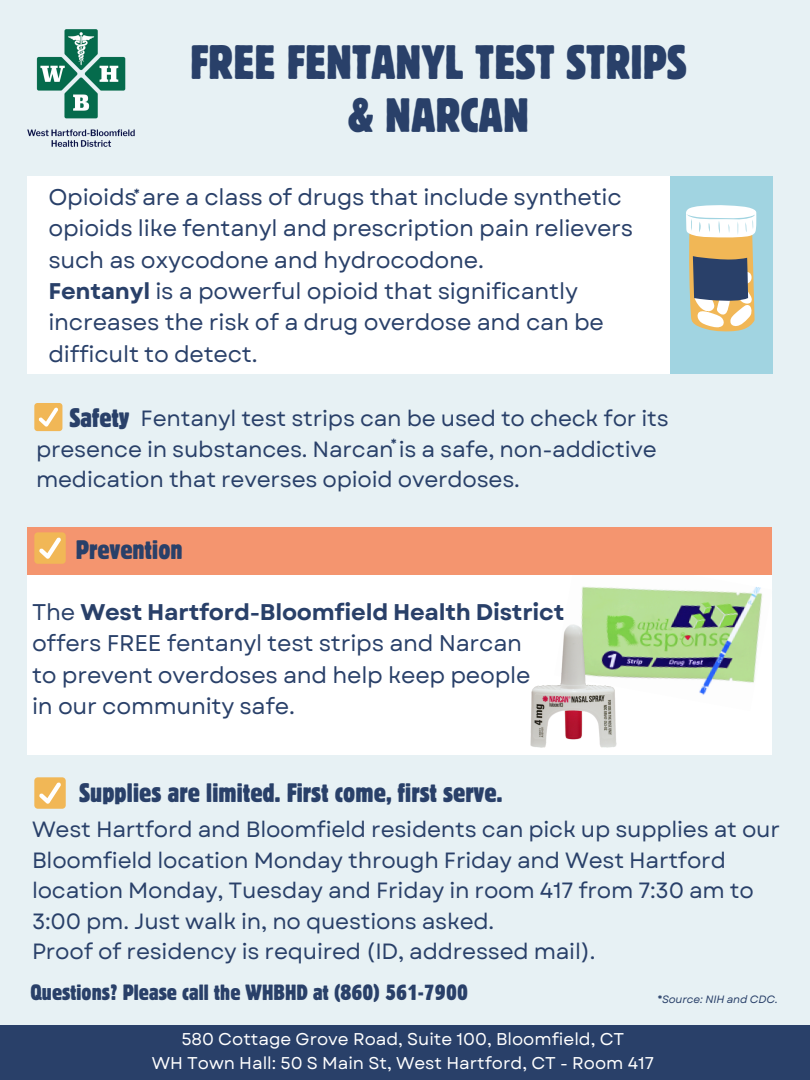
<style>
.page{position:relative;width:810px;height:1080px;background:#e7f1f4}
.page>*{position:absolute;margin:0;border:0;box-sizing:border-box;transform-origin:0 0}
.t1{font:condensed 47.81px/52.5px "Block W1 G";letter-spacing:.005em;color:#294069;text-align:center}
.t2{font:condensed 26.44px "Block W1 G";letter-spacing:.005em;color:#294069}
.t3{font:22.69px/31.4px "Garet";letter-spacing:-.01em;color:#294069}
.t4{font:22.06px/30.5px "Garet";letter-spacing:-.01em;color:#294069}
.t5{font:condensed 21.88px "Block W1 G";letter-spacing:.005em;color:#294069}
.t6{font:17.06px "Garet";color:#fff}
.t7{font:13.94px "Garet";color:#294069}
.t8{font:italic 10.62px "Garet";letter-spacing:-.01em;color:#294069}
.s1{font-weight:700}
</style>
<div class="page">
<div style="left:0;top:1025px;width:810px;height:55px;background:#294069"></div>
<div style="left:28px;top:176px;width:740px;height:198px;background:#fff"></div>
<div style="left:670px;top:176px;width:102px;height:198px;background:#a1d4e1"></div>
<svg style="left:686px;top:205px;width:70px;height:127px;background:#b9b4a3"></svg>
<div style="left:34px;top:403px;width:28px;height:28px;background:#f1b756;border-radius:3px"></div>
<svg style="left:39px;top:407px;width:19px;height:20px"></svg>
<div style="left:28px;top:554px;width:744px;height:201px;background:#fff"></div>
<img style="left:572px;top:586px;width:190px;height:109px">
<div style="left:28px;top:528px;width:744px;height:47px;background:#f4956f"></div>
<div style="left:34px;top:532px;width:32px;height:32px;background:#f1b756;border-radius:3px"></div>
<svg style="left:39px;top:537px;width:22px;height:22px"></svg>
<div style="left:34px;top:777px;width:32px;height:32px;background:#f1b756;border-radius:3px"></div>
<svg style="left:39px;top:782px;width:22px;height:22px"></svg>
<img style="left:27px;top:30px;width:108px;height:117px">
<img style="left:530px;top:625px;width:105px;height:123px">
<p class="t1" style="left:190px;top:35px;width:498px">FREE FENTANYL TEST STRIPS &amp; NARCAN</p>
<h3 class="t3" style="left:48px;top:181px;width:586px">Opioids are a class of drugs that include synthetic opioids like fentanyl and prescription pain relievers such as oxycodone and hydrocodone.<br><span class="s1">Fentanyl</span> is a powerful opioid that significantly increases the risk of a drug overdose and can be difficult to detect.</h3>
<h2 class="t7" style="left:133px;top:184px;width:8px">*</h2>
<h3 class="t2" style="left:69px;top:401px;width:61px">Safety</h3>
<h3 class="t4" style="left:141px;top:403px;width:530px">Fentanyl test strips can be used to check for its</h3>
<h3 class="t7" style="left:390px;top:434px;width:8px">*</h3>
<p class="t4" style="left:36px;top:434px;width:622px">presence in substances. Narcan is a safe, non-addictive medication that reverses opioid overdoses.</p>
<h2 class="t2" style="left:76px;top:533px;width:108px">Prevention</h2>
<h2 class="t3" style="left:32px;top:596px;width:534px">The <span class="s1">West Hartford-Bloomfield Health District </span>offers FREE fentanyl test strips and Narcan<br>to prevent overdoses and help keep people<br>in our community safe.</h2>
<p class="t2" style="left:79px;top:776px;width:425px">Supplies are limited. First come, first serve.</p>
<p class="t4" style="left:32px;top:815px;width:749px">West Hartford and Bloomfield residents can pick up supplies at our Bloomfield location Monday through Friday and West Hartford location Monday, Tuesday and Friday in room 417 from 7:30 am to 3:00 pm. Just walk in, no questions asked.<br>Proof of residency is required (ID, addressed mail).</p>
<p class="t5" style="left:30px;top:978px;width:439px">Questions? Please call the WHBHD at (860) 561-7900</p>
<p class="t8" style="left:657px;top:991px;width:122px">*Source: NIH and CDC.</p>
<h3 class="t6" style="left:181px;top:1027px;width:445px">580 Cottage Grove Road, Suite 100, Bloomfield, CT</h3>
<p class="t6" style="left:152px;top:1051px;width:504px">WH Town Hall: 50 S Main St, West Hartford, CT - Room 417</p>
</div>
